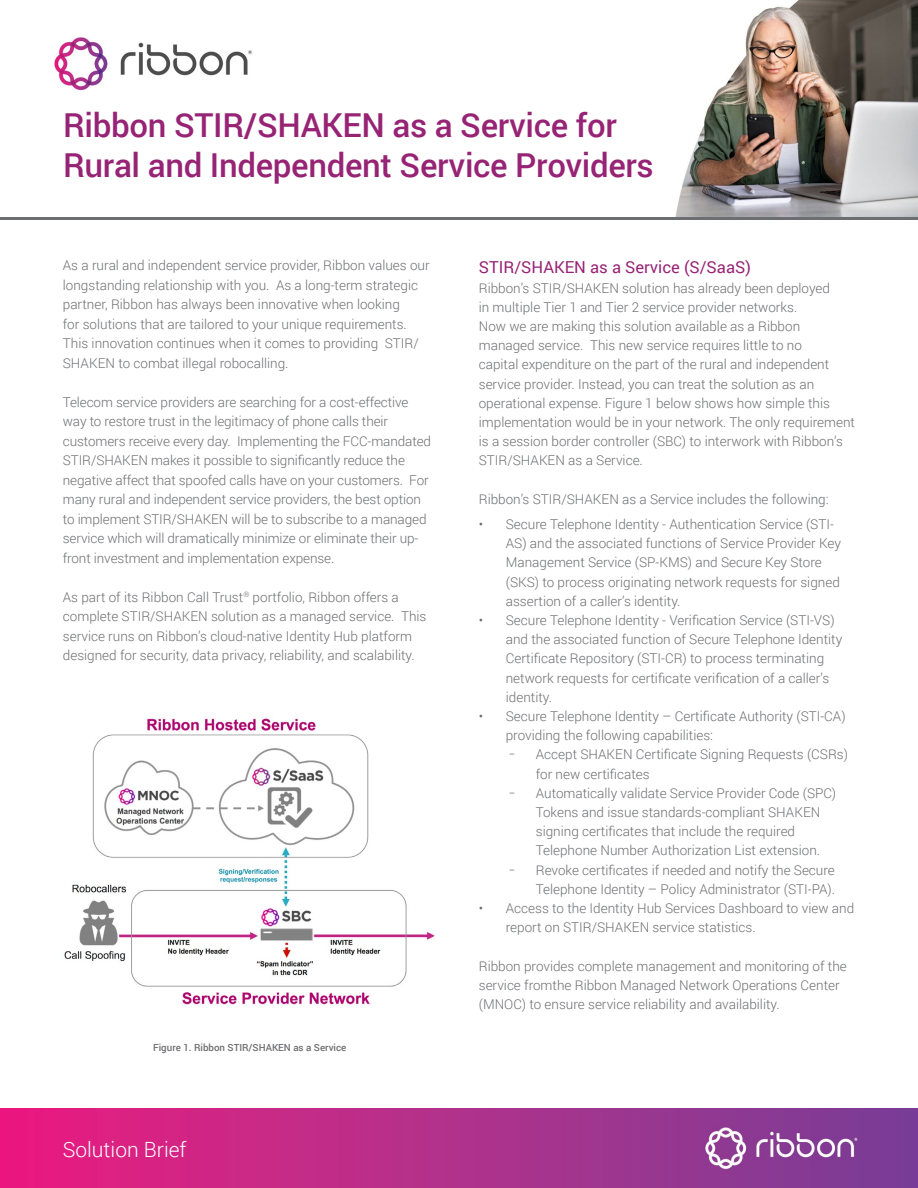
<style>
.page{position:relative;width:918px;height:1188px;background:#fff}
.page>*{position:absolute;margin:0;border:0;box-sizing:border-box;transform-origin:0 0}
.t1{font:500 33px/39.6px "Roboto";letter-spacing:-.01em;color:#972375}
.t2{font:300 21px "Roboto";color:#fff}
.t3{font:16.5px "Roboto";color:#972375}
.t4{font:300 13.5px/19.2px "Roboto";color:#6d6e71}
.t5{font:300 13.5px "Roboto Condensed";color:#6d6e71}
.t6{font:500 9.75px "Roboto";color:#6d6e71}
</style>
<div class="page">
<img style="left:0;top:1109px;width:918px;height:79px">
<img style="left:675px;top:0;width:243px;height:218px">
<hr style="left:0;top:218px;width:918px;height:2px;background:#6d6e71">
<img style="left:54px;top:37px;width:198px;height:54px">
<img style="left:64px;top:718px;width:371px;height:287px">
<h1 class="t1" style="left:63px;top:105px;width:592px">Ribbon STIR/SHAKEN as a Service for<br>Rural and Independent Service Providers</h1>
<p class="t4" style="left:63px;top:255px;width:368px">As a rural and independent service provider, Ribbon values our longstanding relationship with you. As a long-term strategic partner, Ribbon has always been innovative when looking<br>for solutions that are tailored to your unique requirements.<br>This innovation continues when it comes to providing STIR/ SHAKEN to combat illegal robocalling.</p>
<p class="t4" style="left:63px;top:392px;width:370px">Telecom service providers are searching for a cost-effective way to restore trust in the legitimacy of phone calls their customers receive every day. Implementing the FCC-mandated STIR/SHAKEN makes it possible to significantly reduce the negative affect that spoofed calls have on your customers. For many rural and independent service providers, the best option to implement STIR/SHAKEN will be to subscribe to a managed service which will dramatically minimize or eliminate their up&shy;front investment and implementation expense.</p>
<p class="t4" style="left:63px;top:587px;width:365px">As part of its Ribbon Call Trust<sup>®</sup> portfolio, Ribbon offers a complete STIR/SHAKEN solution as a managed service. This service runs on Ribbon’s cloud-native Identity Hub platform designed for security, data privacy, reliability, and scalability.</p>
<p class="t6" style="left:153px;top:1041px;width:195px">Figure 1. Ribbon STIR/SHAKEN as a Service</p>
<h2 class="t2" style="left:63px;top:1135px;width:125px">Solution Brief</h2>
<p class="t3" style="left:479px;top:256px;width:274px">STIR/SHAKEN as a Service (S/SaaS)</p>
<p class="t4" style="left:479px;top:278px;width:378px">Ribbon’s STIR/SHAKEN solution has already been deployed<br>in multiple Tier 1 and Tier 2 service provider networks.<br>Now we are making this solution available as a Ribbon managed service. This new service requires little to no<br>capital expenditure on the part of the rural and independent service provider. Instead, you can treat the solution as an operational expense. Figure 1 below shows how simple this implementation would be in your network. The only requirement is a session border controller (SBC) to interwork with Ribbon’s STIR/SHAKEN as a Service.</p>
<p class="t4" style="left:479px;top:489px;width:351px">Ribbon’s STIR/SHAKEN as a Service includes the following:</p>
<p class="t4" style="left:506px;top:514px;width:337px;text-indent:-27px">• Secure Telephone Identity - Authentication Service (STI-AS) and the associated functions of Service Provider Key Management Service (SP-KMS) and Secure Key Store (SKS) to process originating network requests for signed assertion of a caller’s identity.</p>
<p class="t4" style="left:506px;top:610px;width:338px;text-indent:-27px">• Secure Telephone Identity - Verification Service (STI-VS) and the associated function of Secure Telephone Identity Certificate Repository (STI-CR) to process terminating network requests for certificate verification of a caller’s identity.</p>
<p class="t4" style="left:506px;top:706px;width:341px;text-indent:-27px">• Secure Telephone Identity – Certificate Authority (STI-CA) providing the following capabilities:</p>
<p class="t5" style="left:509px;top:745px;width:8px">−</p>
<p class="t4" style="left:536px;top:745px;width:314px">Accept SHAKEN Certificate Signing Requests (CSRs) for new certificates</p>
<p class="t5" style="left:509px;top:784px;width:8px">−</p>
<p class="t4" style="left:536px;top:783px;width:302px">Automatically validate Service Provider Code (SPC)<br>Tokens and issue standards-compliant SHAKEN signing certificates that include the required Telephone Number Authorization List extension.</p>
<p class="t5" style="left:509px;top:860px;width:8px">−</p>
<p class="t4" style="left:536px;top:860px;width:301px">Revoke certificates if needed and notify the Secure<br>Telephone Identity – Policy Administrator (STI-PA).</p>
<p class="t4" style="left:506px;top:898px;width:350px;text-indent:-27px">• Access to the Identity Hub Services Dashboard to view and report on STIR/SHAKEN service statistics.</p>
<p class="t4" style="left:479px;top:956px;width:370px">Ribbon provides complete management and monitoring of the service fromthe Ribbon Managed Network Operations Center (MNOC) to ensure service reliability and availability.</p>
</div>
